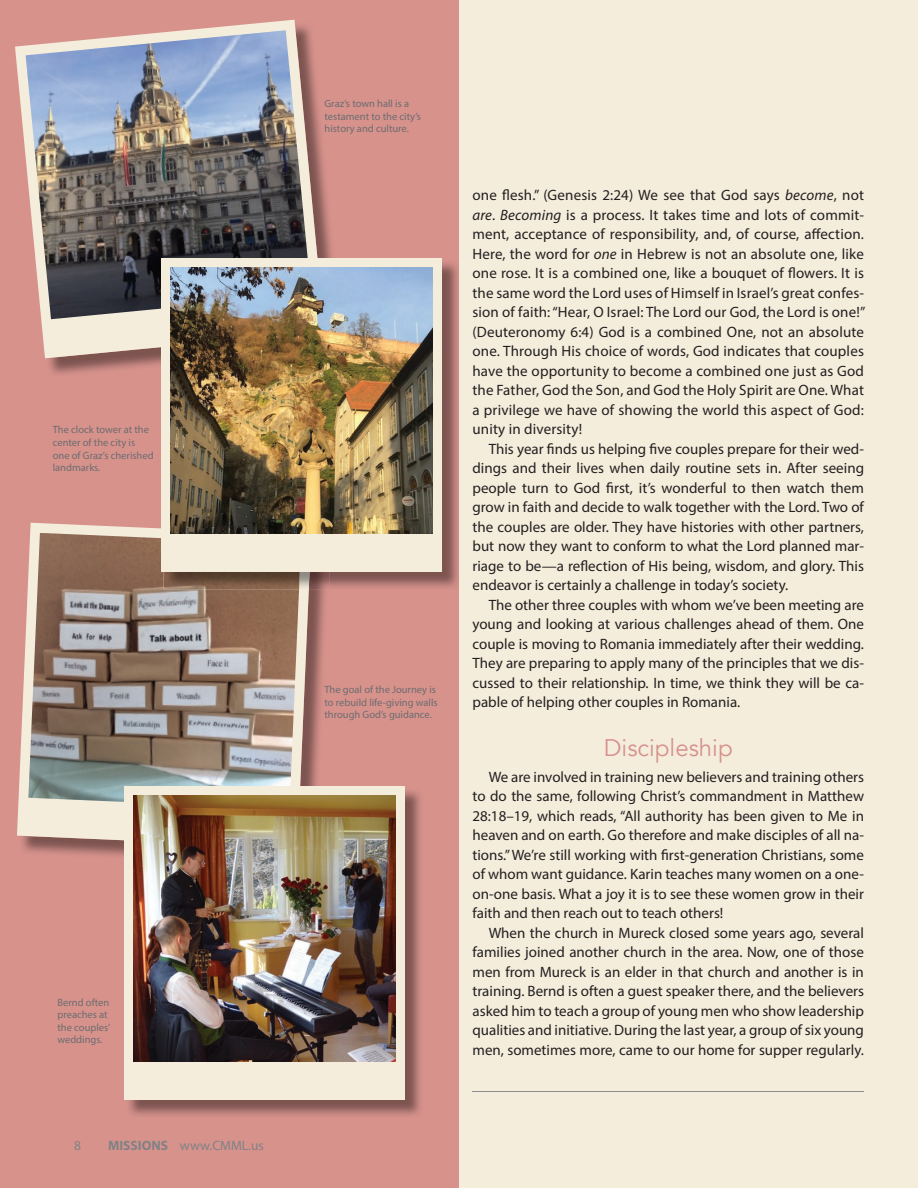
<style>
.page{position:relative;width:918px;height:1188px;background:#f4eddc}
.page>*{position:absolute;margin:0;border:0;box-sizing:border-box;transform-origin:0 0}
.t1{font:24px "Avenir";color:#d7928c}
.t2{font:15px/19.5px "Myriad Pro";color:#231f20;text-align:justify}
.t3{font:13.5px "Myriad Pro";color:#808285}
.t4{font:10.5px/12.6px "Myriad Pro";color:#6c6d70}
.s1{font-weight:700}
.s2{font-style:italic}
</style>
<div class="page">
<div style="left:0;top:0;width:459px;height:1188px;background:#d7928c"></div>
<hr style="left:472px;top:1091px;width:392px;height:1px;background:#8a8c8f">
<img style="left:45px;top:187px;width:287px;height:187px">
<svg style="left:15px;top:20px;width:310px;height:338px"></svg>
<img style="left:26px;top:30px;width:282px;height:289px">
<img style="left:25px;top:590px;width:300px;height:266px">
<svg style="left:17px;top:523px;width:294px;height:325px;fill:#f4eddc"></svg>
<img style="left:28px;top:533px;width:271px;height:269px">
<img style="left:127px;top:791px;width:293px;height:324px">
<div style="left:124px;top:786px;width:281px;height:313px;background:#f4eddc"></div>
<img style="left:134px;top:796px;width:261px;height:265px">
<img style="left:330px;top:263px;width:128px;height:324px">
<img style="left:311px;top:571px;width:19px;height:19px">
<img style="left:301px;top:571px;width:10px;height:19px">
<img style="left:164px;top:571px;width:137px;height:19px">
<div style="left:161px;top:258px;width:281px;height:313px;background:#f4eddc"></div>
<img style="left:171px;top:268px;width:261px;height:265px">
<p class="t4" style="left:53px;top:423px;width:102px">The clock tower at the center of the city is one of Graz’s cherished landmarks.</p>
<p class="t4" style="left:58px;top:996px;width:54px">Bernd often preaches at the couples’ weddings.</p>
<p class="t3" style="left:74px;top:1137px;width:8px">8</p>
<p class="t3" style="left:108px;top:1137px;width:157px"><span class="s1">MISSIONS</span> www.CMML.us</p>
<p class="t4" style="left:325px;top:97px;width:98px">Graz’s town hall is a testament to the city’s history and culture.</p>
<p class="t4" style="left:325px;top:683px;width:115px">The goal of the Journey is to rebuild life-giving walls through God’s guidance.</p>
<p class="t2" style="left:472px;top:185px;width:394px">one flesh.” (Genesis 2:24) We see that God says <span class="s2">become</span>, not <span class="s2">are</span>. <span class="s2">Becoming</span> is a process. It takes time and lots of commit&shy;ment, acceptance of responsibility, and, of course, affection.<br>Here, the word for <span class="s2">one</span> in Hebrew is not an absolute one, like one rose. It is a combined one, like a bouquet of flowers. It is the same word the Lord uses of Himself in Israel’s great confes&shy;sion of faith: “Hear, O Israel: The Lord our God, the Lord is one!” (Deuteronomy 6:4) God is a combined One, not an absolute one. Through His choice of words, God indicates that couples have the opportunity to become a combined one just as God the Father, God the Son, and God the Holy Spirit are One. What a privilege we have of showing the world this aspect of God: unity in diversity!</p>
<p class="t2" style="left:472px;top:439px;width:393px;text-indent:16px">This year finds us helping five couples prepare for their wed&shy;dings and their lives when daily routine sets in. After seeing people turn to God first, it’s wonderful to then watch them grow in faith and decide to walk together with the Lord. Two of the couples are older. They have histories with other partners, but now they want to conform to what the Lord planned mar&shy;riage to be—a reflection of His being, wisdom, and glory. This endeavor is certainly a challenge in today’s society.</p>
<p class="t2" style="left:472px;top:595px;width:393px;text-indent:16px">The other three couples with whom we’ve been meeting are young and looking at various challenges ahead of them. One couple is moving to Romania immediately after their wedding.<br>They are preparing to apply many of the principles that we dis&shy;cussed to their relationship. In time, we think they will be ca&shy;pable of helping other couples in Romania.</p>
<h1 class="t1" style="left:604px;top:733px;width:130px">Discipleship</h1>
<p class="t2" style="left:472px;top:767px;width:393px;text-indent:16px">We are involved in training new believers and training others to do the same, following Christ’s commandment in Matthew 28:18–19, which reads, “All authority has been given to Me in heaven and on earth. Go therefore and make disciples of all na&shy;tions.” We’re still working with first-generation Christians, some of whom want guidance. Karin teaches many women on a one&shy;on-one basis. What a joy it is to see these women grow in their faith and then reach out to teach others!</p>
<p class="t2" style="left:472px;top:923px;width:393px;text-indent:16px">When the church in Mureck closed some years ago, several families joined another church in the area. Now, one of those men from Mureck is an elder in that church and another is in training. Bernd is often a guest speaker there, and the believers asked him to teach a group of young men who show leadership qualities and initiative. During the last year, a group of six young men, sometimes more, came to our home for supper regularly.</p>
</div>
